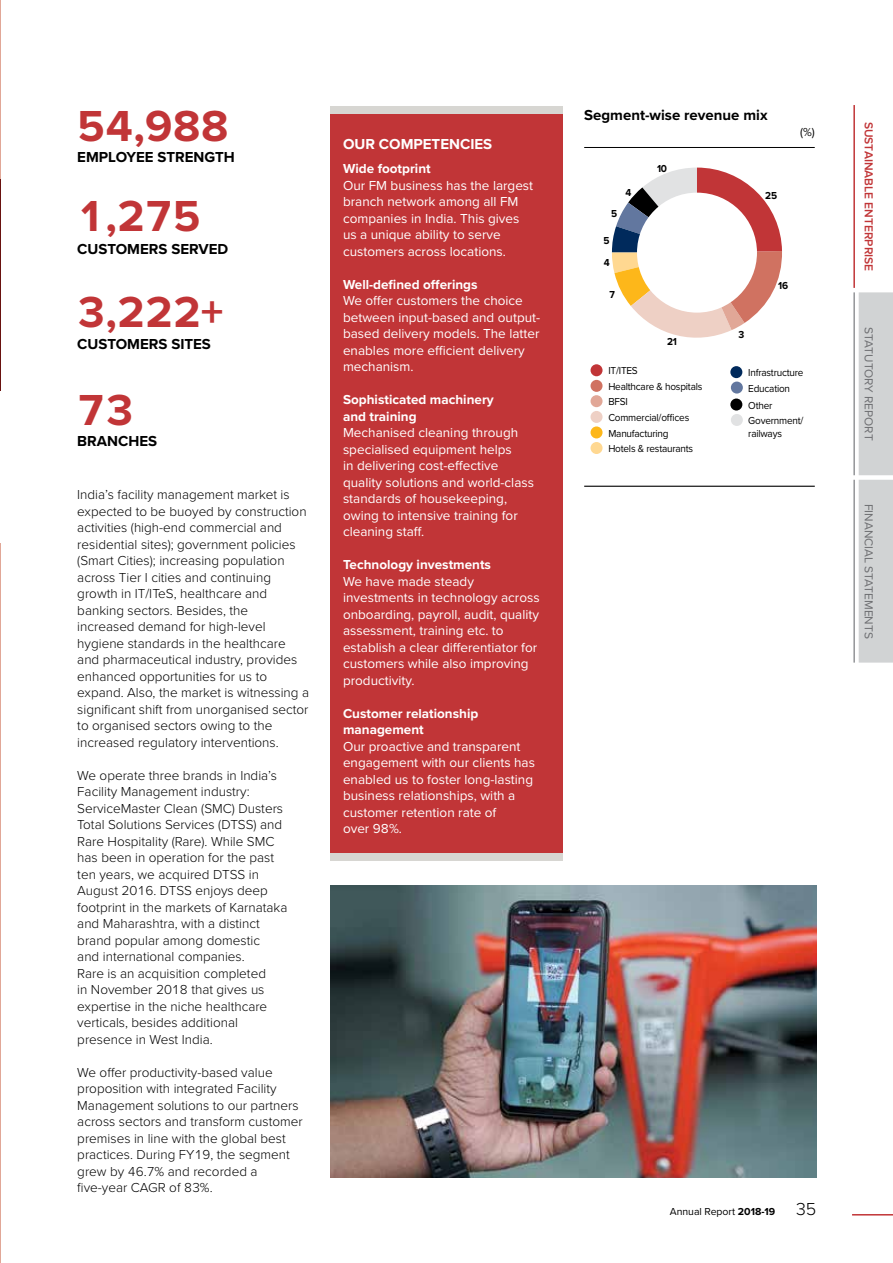
<style>
.page{position:relative;width:893px;height:1263px;background:#fff}
.page>*{position:absolute;margin:0;border:0;box-sizing:border-box;transform-origin:0 0}
.t1{font:700 45px/89.8px "Proxima Nova";color:#c13537}
.t2{font:700 15px "Proxima Nova";color:#000}
.t3{font:700 15px "Proxima Nova";color:#fff}
.t4{font:300 13.5px/16.5px "Proxima Nova";color:#000}
.t5{font:13.5px/16.5px "Proxima Nova";color:#fff}
.t6{font:700 13.5px/16.5px "Proxima Nova";color:#fff}
.t7{font:12px "Proxima Nova";color:#6d6e71}
.t8{font:600 12px "Proxima Nova";color:#c13537}
.t9{font:12px "Proxima Nova";color:#000}
.t10{font:10.5px/15.6px "Proxima Nova";letter-spacing:-.02em;color:#000;scale:.95 1}
.t11{font:10.5px "Proxima Nova";color:#000}
.t12{font:700 10.5px "Proxima Nova";color:#000;scale:.95 1}
.s1{font-weight:700}
.s2{font-weight:300;font-size:18px}
</style>
<div class="page">
<hr style="left:0;top:0;width:1px;height:1263px;background:#e1a797">
<hr style="left:0;top:180px;width:1px;height:212px;background:#69120f">
<hr style="left:0;top:392px;width:1px;height:151px;background:#fff">
<div style="left:590px;top:364px;width:12px;height:12px;background:#c13537;border-radius:50%"></div>
<div style="left:590px;top:380px;width:12px;height:12px;background:#d07261;border-radius:50%"></div>
<div style="left:590px;top:395px;width:12px;height:12px;background:#e1a797;border-radius:50%"></div>
<div style="left:590px;top:411px;width:12px;height:12px;background:#eed0c5;border-radius:50%"></div>
<div style="left:590px;top:426px;width:12px;height:12px;background:#fdb71a;border-radius:50%"></div>
<div style="left:590px;top:442px;width:12px;height:12px;background:#ffd891;border-radius:50%"></div>
<div style="left:730px;top:366px;width:12px;height:12px;background:#002a5c;border-radius:50%"></div>
<div style="left:731px;top:382px;width:12px;height:12px;background:#62779f;border-radius:50%"></div>
<div style="left:730px;top:398px;width:12px;height:12px;background:#000;border-radius:50%"></div>
<div style="left:731px;top:414px;width:12px;height:12px;background:#e1e2e3;border-radius:50%"></div>
<hr style="left:584px;top:147px;width:231px;height:1px;background:#000">
<hr style="left:584px;top:486px;width:231px;height:1px;background:#000">
<img style="left:330px;top:885px;width:486px;height:293px">
<svg style="left:612px;top:168px;width:170px;height:170px"></svg>
<div style="left:637px;top:193px;width:120px;height:120px;background:#fff;border-radius:50%"></div>
<div style="left:330px;top:114px;width:233px;height:739px;background:#c13537"></div>
<div style="left:330px;top:106px;width:233px;height:8px;background:#d7d6d2"></div>
<div style="left:330px;top:853px;width:233px;height:8px;background:#d7d6d2"></div>
<hr style="left:852px;top:1214px;width:41px;height:1px;background:#c13537">
<div style="left:859px;top:292px;width:34px;height:371px;background:#d1d3d4"></div>
<hr style="left:853px;top:480px;width:2px;height:183px;background:#939598">
<hr style="left:853px;top:105px;width:2px;height:183px;background:#c13537">
<hr style="left:853px;top:292px;width:2px;height:183px;background:#939598">
<h1 class="t1" style="left:77px;top:82px;width:153px">54,988<br>1,275</h1>
<p class="t2" style="left:77px;top:148px;width:159px">EMPLOYEE STRENGTH</p>
<p class="t2" style="left:77px;top:240px;width:153px">CUSTOMERS SERVED</p>
<h1 class="t1" style="left:77px;top:265px;width:148px;line-height:97.5px">3,222+<br>73</h1>
<p class="t2" style="left:77px;top:335px;width:135px">CUSTOMERS SITES</p>
<p class="t2" style="left:77px;top:432px;width:81px">BRANCHES</p>
<p class="t4" style="left:77px;top:487px;width:233px">India’s facility management market is expected to be buoyed by construction activities (high-end commercial and residential sites); government policies (Smart Cities); increasing population across Tier I cities and continuing growth in IT/ITeS, healthcare and banking sectors. Besides, the<br>increased demand for high-level hygiene standards in the healthcare and pharmaceutical industry, provides enhanced opportunities for us to expand. Also, the market is witnessing a significant shift from unorganised sector to organised sectors owing to the increased regulatory interventions.</p>
<p class="t4" style="left:77px;top:767px;width:212px">We operate three brands in India’s<br>Facility Management industry:<br>ServiceMaster Clean (SMC) Dusters<br>Total Solutions Services (DTSS) and<br>Rare Hospitality (Rare). While SMC has been in operation for the past ten years, we acquired DTSS in<br>August 2016. DTSS enjoys deep footprint in the markets of Karnataka and Maharashtra, with a distinct brand popular among domestic<br>and international companies.<br>Rare is an acquisition completed<br>in November 2018 that gives us expertise in the niche healthcare verticals, besides additional presence in West India.</p>
<p class="t4" style="left:77px;top:1064px;width:227px">We offer productivity-based value proposition with integrated Facility Management solutions to our partners across sectors and transform customer premises in line with the global best practices. During FY19, the segment grew by 46.7% and recorded a five-year CAGR of 83%.</p>
<p class="t3" style="left:343px;top:135px;width:151px">OUR COMPETENCIES</p>
<p class="t6" style="left:343px;top:161px;width:89px">Wide footprint</p>
<p class="t5" style="left:343px;top:177px;width:192px">Our FM business has the largest branch network among all FM companies in India. This gives us a unique ability to serve customers across locations.</p>
<p class="t6" style="left:343px;top:276px;width:136px">Well-defined offerings</p>
<p class="t5" style="left:343px;top:293px;width:199px">We offer customers the choice between input-based and output&shy;based delivery models. The latter enables more efficient delivery mechanism.</p>
<p class="t6" style="left:343px;top:392px;width:152px">Sophisticated machinery and training</p>
<p class="t5" style="left:343px;top:425px;width:192px">Mechanised cleaning through specialised equipment helps<br>in delivering cost-effective quality solutions and world-class standards of housekeeping, owing to intensive training for cleaning staff.</p>
<p class="t6" style="left:343px;top:557px;width:149px">Technology investments</p>
<p class="t5" style="left:343px;top:573px;width:198px">We have made steady investments in technology across onboarding, payroll, audit, quality assessment, training etc. to establish a clear differentiator for customers while also improving productivity.</p>
<p class="t6" style="left:343px;top:705px;width:137px">Customer relationship management</p>
<p class="t5" style="left:343px;top:738px;width:193px">Our proactive and transparent engagement with our clients has enabled us to foster long-lasting business relationships, with a customer retention rate of<br>over 98%.</p>
<p class="t2" style="left:584px;top:106px;width:185px">Segment-wise revenue mix</p>
<p class="t12" style="left:611px;top:207px;width:8px">5</p>
<p class="t12" style="left:603px;top:234px;width:8px">5</p>
<p class="t12" style="left:604px;top:256px;width:8px">4</p>
<p class="t12" style="left:625px;top:186px;width:8px">4</p>
<p class="t12" style="left:609px;top:289px;width:7px">7</p>
<p class="t12" style="left:657px;top:162px;width:12px">10</p>
<p class="t12" style="left:765px;top:190px;width:14px">25</p>
<p class="t12" style="left:778px;top:279px;width:12px">16</p>
<p class="t9" style="left:800px;top:125px;width:16px">(%)</p>
<p class="t12" style="left:667px;top:335px;width:12px">21</p>
<p class="t12" style="left:738px;top:328px;width:8px">3</p>
<p class="t10" style="left:608px;top:363px;width:100px">IT/ITES<br>Healthcare &amp; hospitals<br>BFSI<br>Commercial/offices<br>Manufacturing<br>Hotels &amp; restaurants</p>
<p class="t10" style="left:748px;top:365px;width:60px">Infrastructure<br>Education</p>
<p class="t10" style="left:748px;top:398px;width:60px">Other<br>Government/</p>
<p class="t10" style="left:748px;top:426px;width:37px">railways</p>
<p class="t11" style="left:670px;top:1205px;width:148px">Annual Report <span class="s1">2018-19</span> <span class="s2">35</span></p>
<p class="t8" style="left:876px;top:122px;width:151px;rotate:90deg">SUSTAINABLE ENTERPRISE</p>
<p class="t7" style="left:876px;top:327px;width:115px;rotate:90deg">STATUTORY REPORT</p>
<p class="t7" style="left:876px;top:504px;width:137px;rotate:90deg">FINANCIAL STATEMENTS</p>
</div>
